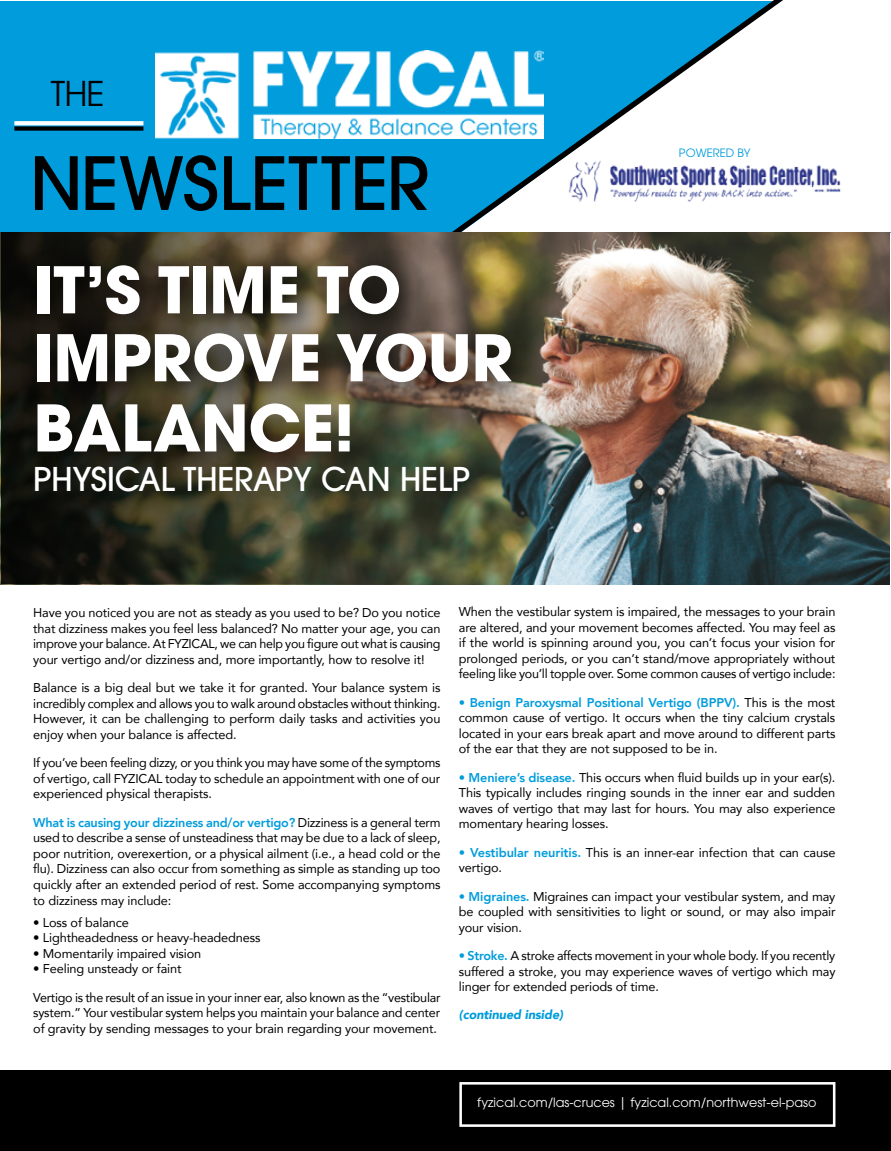
<style>
.page{position:relative;width:891px;height:1151px;background:#fff}
.page>*{position:absolute;margin:0;border:0;box-sizing:border-box;transform-origin:0 0}
.t1{font:500 72.45px "ITC Avant Garde Pro";color:#000}
.t2{font:700 63.68px/69.1px "ITC Avant Garde Pro";letter-spacing:-.01em;color:#fff}
.t3{font:33.98px "ITC Avant Garde Pro";color:#000}
.t4{font:500 32.62px "ITC Avant Garde Pro";letter-spacing:-.01em;color:#fff}
.t5{font:12.83px/15.5px "Avenir";letter-spacing:-.01em;color:#000;text-align:justify}
.t6{font:12.83px "ITC Avant Garde Pro";color:#fff}
.t7{font:italic 900 12.83px "Avenir";letter-spacing:-.01em;color:#009cdc}
.t8{font:11.47px "ITC Avant Garde Pro";color:#009cdc}
.s1{font-weight:800;color:#009cdc}
.s2{color:#009cdc}
</style>
<div class="page">
<img style="left:0;top:232px;width:1px;height:352px">
<div style="left:0;top:1070px;width:891px;height:80px;background:#000"></div>
<div style="left:459px;top:1081px;width:376px;height:45px;border:3px solid #fff"></div>
<div style="left:0;top:1px;width:891px;height:231px;background:#009cdc"></div>
<svg style="left:375px;top:1px;width:516px;height:231px"></svg>
<img style="left:156px;top:51px;width:388px;height:87px">
<svg style="left:14px;top:121px;width:129px;height:4px"></svg>
<div style="left:14px;top:126px;width:129px;height:5px;background:#000"></div>
<img style="left:493px;top:232px;width:397px;height:352px">
<svg style="left:1px;top:232px;width:492px;height:352px;background:#313123"></svg>
<svg style="left:19px;top:249px;width:523px;height:274px;background:#3e3a2a"></svg>
<h3 class="t3" style="left:51px;top:72px;width:55px">THE</h3>
<h1 class="t1" style="left:30px;top:137px;width:402px">NEWSLETTER</h1>
<h2 class="t2" style="left:33px;top:254px;width:481px">IT’S TIME TO<br>IMPROVE YOUR<br>BALANCE!</h2>
<h3 class="t4" style="left:33px;top:458px;width:438px">PHYSICAL THERAPY CAN HELP</h3>
<p class="t8" style="left:679px;top:146px;width:73px">POWERED BY</p>
<p class="t5" style="left:33px;top:604px;width:409px">Have you noticed you are not as steady as you used to be? Do you notice that dizziness makes you feel less balanced? No matter your age, you can improve your balance. At FYZICAL, we can help you figure out what is causing your vertigo and/or dizziness and, more importantly, how to resolve it!</p>
<p class="t5" style="left:33px;top:679px;width:409px">Balance is a big deal but we take it for granted. Your balance system is incredibly complex and allows you to walk around obstacles without thinking.<br>However, it can be challenging to perform daily tasks and activities you enjoy when your balance is affected.</p>
<p class="t5" style="left:33px;top:754px;width:409px">If you’ve been feeling dizzy, or you think you may have some of the symptoms of vertigo, call FYZICAL today to schedule an appointment with one of our experienced physical therapists.</p>
<p class="t5" style="left:33px;top:814px;width:409px"><span class="s1">What is causing your dizziness and/or vertigo?</span> Dizziness is a general term used to describe a sense of unsteadiness that may be due to a lack of sleep, poor nutrition, overexertion, or a physical ailment (i.e., a head cold or the flu). Dizziness can also occur from something as simple as standing up too quickly after an extended period of rest. Some accompanying symptoms to dizziness may include:</p>
<p class="t5" style="left:33px;top:913px;width:97px">• Loss of balance</p>
<p class="t5" style="left:33px;top:929px;width:229px">• Lightheadedness or heavy-headedness</p>
<p class="t5" style="left:33px;top:944px;width:170px">• Momentarily impaired vision</p>
<p class="t5" style="left:33px;top:960px;width:150px">• Feeling unsteady or faint</p>
<p class="t5" style="left:33px;top:988px;width:409px">Vertigo is the result of an issue in your inner ear, also known as the “vestibular system.” Your vestibular system helps you maintain your balance and center of gravity by sending messages to your brain regarding your movement.</p>
<p class="t5" style="left:459px;top:603px;width:378px">When the vestibular system is impaired, the messages to your brain are altered, and your movement becomes affected. You may feel as if the world is spinning around you, you can’t focus your vision for prolonged periods, or you can’t stand/move appropriately without feeling like you’ll topple over. Some common causes of vertigo include:</p>
<p class="t5" style="left:459px;top:694px;width:378px"><span class="s2">•</span> <span class="s1">Benign Paroxysmal Positional Vertigo (BPPV).</span> This is the most common cause of vertigo. It occurs when the tiny calcium crystals located in your ears break apart and move around to different parts of the ear that they are not supposed to be in.</p>
<p class="t5" style="left:459px;top:769px;width:378px"><span class="s2">•</span> <span class="s1">Meniere’s disease.</span> This occurs when fluid builds up in your ear(s).<br>This typically includes ringing sounds in the inner ear and sudden waves of vertigo that may last for hours. You may also experience momentary hearing losses.</p>
<p class="t5" style="left:459px;top:844px;width:378px"><span class="s1">• Vestibular neuritis.</span> This is an inner-ear infection that can cause vertigo.</p>
<p class="t5" style="left:459px;top:887px;width:378px"><span class="s2">•</span> <span class="s1">Migraines.</span> Migraines can impact your vestibular system, and may be coupled with sensitivities to light or sound, or may also impair your vision.</p>
<p class="t5" style="left:459px;top:947px;width:378px"><span class="s1">• Stroke.</span> A stroke affects movement in your whole body. If you recently suffered a stroke, you may experience waves of vertigo which may linger for extended periods of time.</p>
<p class="t7" style="left:459px;top:1004px;width:106px">(continued inside)</p>
<p class="t6" style="left:477px;top:1094px;width:341px">fyzical.com/las-cruces | fyzical.com/northwest-el-paso</p>
</div>
